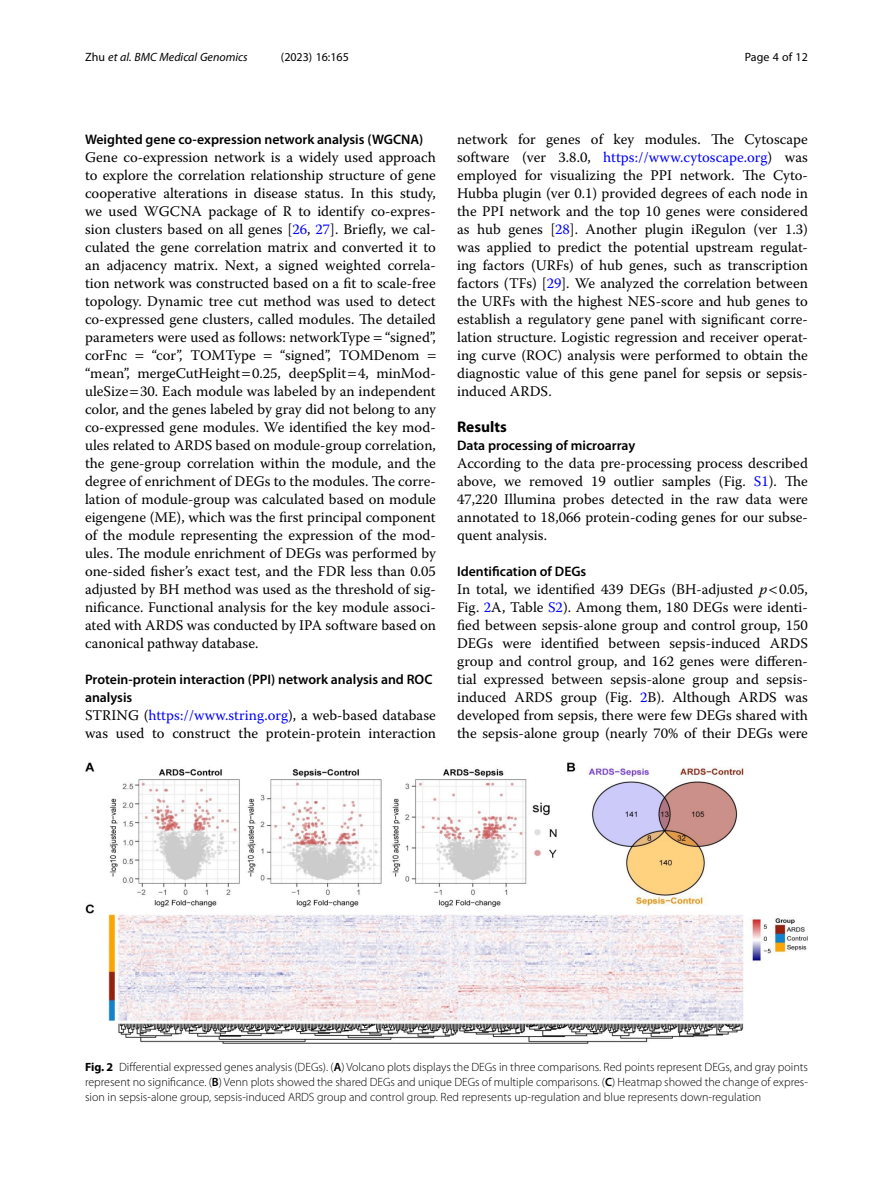
<style>
.page{position:relative;width:893px;height:1191px;background:#fff}
.page>*{position:absolute;margin:0;border:0;box-sizing:border-box;transform-origin:0 0}
.Head_1{font:700 15.45px "Myriad Pro";color:#000}
.Body_Text{font:14.7px/18px "Warnock Pro";color:#000;text-align:justify}
.Head_2{font:600 13.8px/18px "Myriad Pro";color:#000}
.Head_2_After_1{font:600 13.8px "Myriad Pro";color:#000}
.Figure_Caption{font:300 12px/15px "Myriad Pro";color:#000;text-align:justify}
.t1{font:italic 12px "Myriad Pro";color:#000}
.t2{font:12px "Myriad Pro";color:#000}
.s1{font-style:normal}
.s2{color:#00f}
.s3{font-style:italic}
.s4{font-weight:700}
.s5{font-weight:600}
</style>
<div class="page">
<img style="left:85px;top:762px;width:723px;height:282px">
<p class="t1" style="left:85px;top:50px;width:164px"><span class="s1">Zhu</span> et al. BMC Medical Genomics</p>
<p class="t2" style="left:281px;top:50px;width:70px">(2023) 16:165</p>
<p class="t2" style="left:745px;top:50px;width:65px">Page 4 of 12</p>
<p class="Head_2" style="left:85px;top:130px;width:340px">Weighted gene co-expression network analysis (WGCNA)</p>
<p class="Body_Text" style="left:85px;top:148px;width:352px">Gene co-expression network is a widely used approach to explore the correlation relationship structure of gene cooperative alterations in disease status. In this study, we used WGCNA package of R to identify co-expres&shy;sion clusters based on all genes [<span class="s2">26</span>, <span class="s2">27</span>]. Briefly, we cal&shy;culated the gene correlation matrix and converted it to an adjacency matrix. Next, a signed weighted correla&shy;tion network was constructed based on a fit to scale-free topology. Dynamic tree cut method was used to detect co-expressed gene clusters, called modules. The detailed parameters were used as follows: networkType “signed”, corFnc</p>
<p class="Body_Text" style="left:85px;top:346px;width:352px;text-align:left;text-indent:195px">“signed”, TOMDenom “mean”, mergeCutHeight 0.25, deepSplit 4, minMod&shy;uleSize 30. Each module was labeled by an independent color, and the genes labeled by gray did not belong to any co-expressed gene modules. We identified the key mod&shy;ules related to ARDS based on module-group correlation, the gene-group correlation within the module, and the degree of enrichment of DEGs to the modules. The corre&shy;lation of module-group was calculated based on module eigengene (ME), which was the first principal component of the module representing the expression of the mod&shy;ules. The module enrichment of DEGs was performed by one-sided fisher’s exact test, and the FDR less than 0.05 adjusted by BH method was used as the threshold of sig&shy;nificance. Functional analysis for the key module associ&shy;ated with ARDS was conducted by IPA software based on canonical pathway database.</p>
<p class="Head_2" style="left:85px;top:670px;width:349px">Protein-protein interaction (PPI) network analysis and ROC analysis</p>
<p class="Body_Text" style="left:85px;top:706px;width:352px">STRING (<span class="s2">https://www.string.org</span>), a web-based database was used to construct the protein-protein interaction</p>
<p class="Body_Text" style="left:152px;top:346px;width:106px">“cor”, TOMType</p>
<p class="Body_Text" style="left:457px;top:130px;width:352px">network for genes of key modules. The Cytoscape software (ver 3.8.0, <span class="s2">https://www.cytoscape.org</span>) was employed for visualizing the PPI network. The Cyto-Hubba plugin (ver 0.1) provided degrees of each node in the PPI network and the top 10 genes were considered as hub genes [<span class="s2">28</span>]. Another plugin iRegulon (ver 1.3) was applied to predict the potential upstream regulat&shy;ing factors (URFs) of hub genes, such as transcription factors (TFs) [<span class="s2">29</span>]. We analyzed the correlation between the URFs with the highest NES-score and hub genes to establish a regulatory gene panel with significant corre&shy;lation structure. Logistic regression and receiver operat&shy;ing curve (ROC) analysis were performed to obtain the diagnostic value of this gene panel for sepsis or sepsis&shy;induced ARDS.</p>
<p class="Head_1" style="left:457px;top:417px;width:51px">Results</p>
<p class="Head_2_After_1" style="left:457px;top:437px;width:180px">Data processing of microarray</p>
<p class="Body_Text" style="left:457px;top:454px;width:352px">According to the data pre-processing process described above, we removed 19 outlier samples (Fig. <span class="s2">S1</span>). The 47,220 Illumina probes detected in the raw data were annotated to 18,066 protein-coding genes for our subse&shy;quent analysis.</p>
<p class="Head_2" style="left:457px;top:562px;width:131px">Identification of DEGs</p>
<p class="Body_Text" style="left:457px;top:580px;width:352px">In total, we identified 439 DEGs (BH-adjusted <span class="s3">p</span> 0.05, Fig. <span class="s2">2</span>A, Table <span class="s2">S2</span>). Among them, 180 DEGs were identi&shy;fied between sepsis-alone group and control group, 150<br>DEGs were identified between sepsis-induced ARDS group and control group, and 162 genes were differen&shy;tial expressed between sepsis-alone group and sepsis&shy;induced ARDS group (Fig. <span class="s2">2</span>B). Although ARDS was developed from sepsis, there were few DEGs shared with the sepsis-alone group (nearly 70% of their DEGs were</p>
<p class="Figure_Caption" style="left:85px;top:1059px;width:724px"><span class="s4">Fig. 2</span> Differential expressed genes analysis (DEGs). (<span class="s5">A</span>) Volcano plots displays the DEGs in three comparisons. Red points represent DEGs, and gray points represent no significance. (<span class="s5">B</span>) Venn plots showed the shared DEGs and unique DEGs of multiple comparisons. (<span class="s5">C</span>) Heatmap showed the change of expres&shy;sion in sepsis-alone group, sepsis-induced ARDS group and control group. Red represents up-regulation and blue represents down-regulation</p>
</div>
